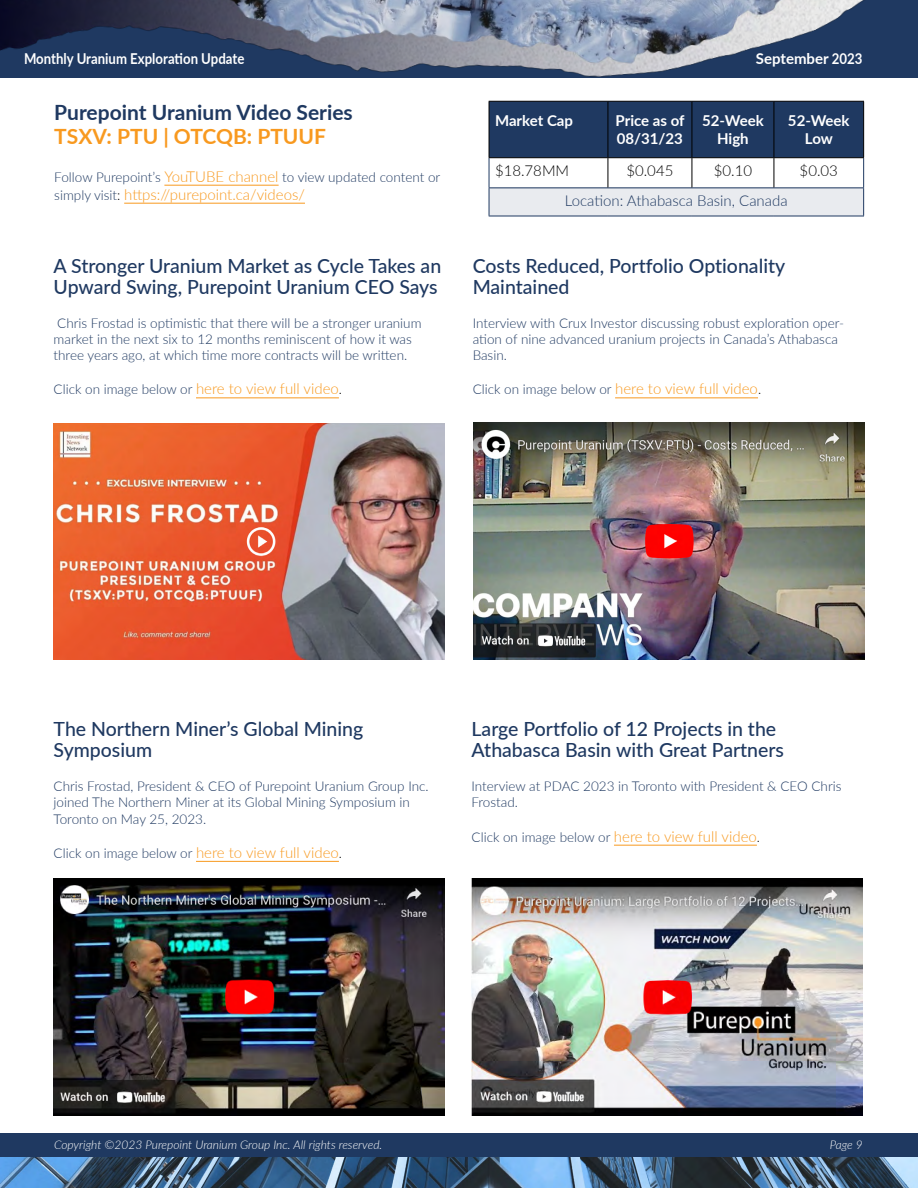
<style>
.page{position:relative;width:918px;height:1188px;background:#fff}
.page>*{position:absolute;margin:0;border:0;box-sizing:border-box;transform-origin:0 0}
.t1{font:700 21px "Lato";color:#1f3961}
.t2{font:700 21px "Lato";color:#f8991f}
.t3{font:500 19.5px/21px "Lato";color:#1f3961}
.t4{font:700 15px/18px "Lato";color:#fff;text-align:center}
.t5{font:300 15px "Lato";color:#f8991f}
.t6{font:700 15px "Lato";color:#fff;scale:.88 1}
.t7{font:300 15px "Lato";color:#1f3961}
.t8{font:300 15px "Lato";color:#000}
.t9{font:300 13.5px/16.2px "Lato";color:#1f3961}
.t10{font:italic 300 12px "Lato";color:#fff}
.s1{font-size:15px;color:#f8991f}
.s2{font-size:13.5px;color:#1f3961}
.s3{font-size:13.5px;color:#000}
.s4{color:#000}
</style>
<div class="page">
<div style="left:0;top:1133px;width:918px;height:24px;background:#1f3961"></div>
<img style="left:0;top:1157px;width:918px;height:31px">
<img style="left:0;top:0;width:918px;height:174px">
<hr style="left:164px;top:185px;width:115px;height:1px;background:#f8991f">
<hr style="left:124px;top:203px;width:181px;height:1px;background:#f8991f">
<hr style="left:196px;top:861px;width:143px;height:1px;background:#f8991f">
<div style="left:490px;top:102px;width:373px;height:55px;background:#1f3961"></div>
<div style="left:489px;top:188px;width:375px;height:28px;background:#e9ebef"></div>
<hr style="left:692px;top:101px;width:82px;height:1px;background:#000">
<hr style="left:692px;top:157px;width:82px;height:1px;background:#000">
<hr style="left:489px;top:101px;width:119px;height:1px;background:#000">
<hr style="left:489px;top:102px;width:1px;height:55px;background:#000">
<hr style="left:489px;top:157px;width:119px;height:1px;background:#000">
<hr style="left:489px;top:158px;width:1px;height:30px;background:#1f3961">
<hr style="left:489px;top:188px;width:119px;height:1px;background:#1f3961">
<svg style="left:489px;top:188px;width:1px;height:28px"></svg>
<hr style="left:489px;top:216px;width:119px;height:1px;background:#1f3961">
<hr style="left:608px;top:216px;width:84px;height:1px;background:#1f3961">
<hr style="left:692px;top:216px;width:82px;height:1px;background:#1f3961">
<hr style="left:774px;top:216px;width:90px;height:1px;background:#1f3961">
<hr style="left:608px;top:101px;width:84px;height:1px;background:#000">
<hr style="left:608px;top:102px;width:1px;height:55px;background:#000">
<hr style="left:692px;top:102px;width:1px;height:55px;background:#000">
<hr style="left:608px;top:157px;width:84px;height:1px;background:#000">
<hr style="left:608px;top:158px;width:1px;height:30px;background:#000">
<hr style="left:608px;top:188px;width:84px;height:1px;background:#1f3961">
<hr style="left:692px;top:158px;width:1px;height:30px;background:#000">
<hr style="left:692px;top:188px;width:82px;height:1px;background:#1f3961">
<hr style="left:774px;top:158px;width:1px;height:30px;background:#000">
<hr style="left:863px;top:158px;width:1px;height:30px;background:#1f3961">
<hr style="left:774px;top:188px;width:90px;height:1px;background:#1f3961">
<svg style="left:863px;top:188px;width:1px;height:28px"></svg>
<hr style="left:774px;top:101px;width:90px;height:1px;background:#000">
<hr style="left:774px;top:102px;width:1px;height:55px;background:#000">
<hr style="left:863px;top:102px;width:1px;height:55px;background:#000">
<hr style="left:774px;top:157px;width:90px;height:1px;background:#000">
<img style="left:54px;top:878px;width:391px;height:237px">
<hr style="left:614px;top:845px;width:143px;height:1px;background:#f8991f">
<img style="left:472px;top:878px;width:391px;height:237px">
<hr style="left:196px;top:398px;width:143px;height:1px;background:#f8991f">
<hr style="left:615px;top:398px;width:143px;height:1px;background:#f8991f">
<img style="left:473px;top:423px;width:391px;height:237px">
<img style="left:54px;top:423px;width:391px;height:237px">
<p class="t6" style="left:24px;top:48px;width:252px">Monthly Uranium Exploration Update</p>
<p class="t4" style="left:756px;top:49px;width:108px">September 2023</p>
<h1 class="t1" style="left:54px;top:97px;width:300px">Purepoint Uranium Video Series</h1>
<h1 class="t2" style="left:54px;top:121px;width:273px">TSXV: PTU | OTCQB: PTUUF</h1>
<p class="t9" style="left:54px;top:168px;width:388px">Follow Purepoint’s <span class="s1">YouTUBE channel</span> to view updated content or</p>
<p class="t5" style="left:54px;top:184px;width:252px"><span class="s2">simply visit</span><span class="s3">:</span> https://purepoint.ca/videos/</p>
<p class="t4" style="left:495px;top:111px;width:80px">Market Cap</p>
<p class="t4" style="left:616px;top:111px;width:70px;text-align:left">Price as of<br>08/31/23</p>
<p class="t4" style="left:702px;top:111px;width:63px">52-Week<br>High</p>
<p class="t4" style="left:788px;top:111px;width:63px">52-Week<br>Low</p>
<p class="t8" style="left:495px;top:160px;width:76px">$18.78MM</p>
<p class="t8" style="left:626px;top:160px;width:48px">$0.045</p>
<p class="t8" style="left:714px;top:160px;width:40px">$0.10</p>
<p class="t8" style="left:800px;top:160px;width:40px">$0.03</p>
<p class="t7" style="left:565px;top:190px;width:224px">Location: Athabasca Basin, Canada</p>
<h2 class="t3" style="left:54px;top:255px;width:389px">A Stronger Uranium Market as Cycle Takes an<br>Upward Swing, Purepoint Uranium CEO Says</h2>
<p class="t9" style="left:54px;top:314px;width:369px">Chris Frostad is optimistic that there will be a stronger uranium market in the next six to 12 months reminiscent of how it was three years ago, at which time more contracts will be written.</p>
<p class="t9" style="left:54px;top:381px;width:290px">Click on image below or <span class="s1">here to view full video</span><span class="s4">.</span></p>
<h2 class="t3" style="left:473px;top:255px;width:314px">Costs Reduced, Portfolio Optionality<br>Maintained</h2>
<p class="t9" style="left:473px;top:314px;width:373px">Interview with Crux Investor discussing robust exploration oper&shy;ation of nine advanced uranium projects in Canada’s Athabasca<br>Basin.</p>
<p class="t9" style="left:473px;top:381px;width:290px">Click on image below or <span class="s1">here to view full video</span><span class="s4">.</span></p>
<h2 class="t3" style="left:54px;top:718px;width:311px">The Northern Miner’s Global Mining<br>Symposium</h2>
<p class="t9" style="left:54px;top:778px;width:377px">Chris Frostad, President &amp; CEO of Purepoint Uranium Group Inc. joined The Northern Miner at its Global Mining Symposium in<br>Toronto on May 25, 2023.</p>
<p class="t9" style="left:54px;top:844px;width:290px">Click on image below or <span class="s1">here to view full video</span><span class="s4">.</span></p>
<h2 class="t3" style="left:472px;top:718px;width:314px">Large Portfolio of 12 Projects in the<br>Athabasca Basin with Great Partners</h2>
<p class="t9" style="left:472px;top:778px;width:371px">Interview at PDAC 2023 in Toronto with President &amp; CEO Chris<br>Frostad.</p>
<p class="t9" style="left:472px;top:828px;width:290px">Click on image below or <span class="s1">here to view full video</span><span class="s4">.</span></p>
<p class="t10" style="left:54px;top:1136px;width:330px">Copyright ©2023 Purepoint Uranium Group Inc. All rights reserved.</p>
<p class="t10" style="left:830px;top:1136px;width:34px">Page 9</p>
</div>
